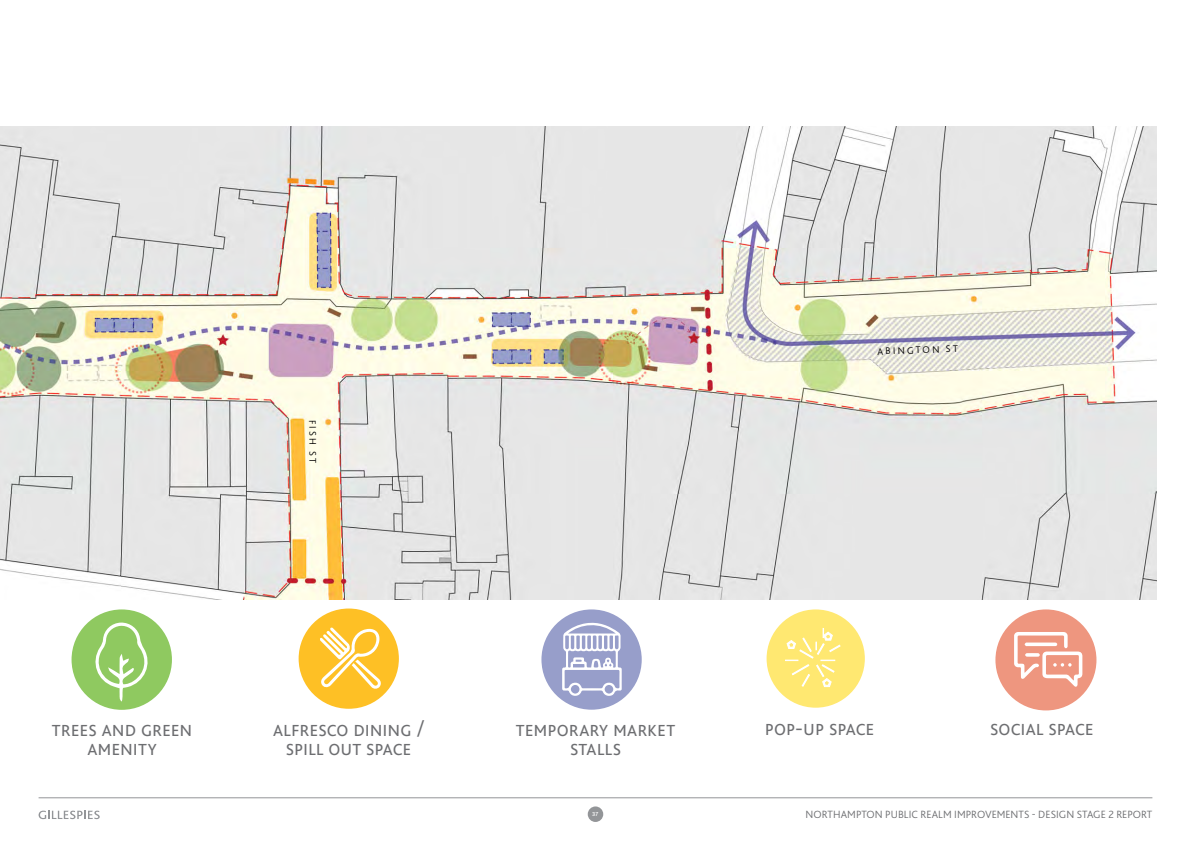
<style>
.page{position:relative;width:1191px;height:842px;background:#fff}
.page>*{position:absolute;margin:0;border:0;box-sizing:border-box;transform-origin:0 0}
.t1{font:300 22.8px/18.9px "Bliss 2";color:#6d6e71}
.t2{font:300 11px "Bliss 2";letter-spacing:.005em;color:#6d6e71}
.t3{font:300 10px "Bliss 2";color:#000}
.t4{font:500 6px "Bliss 2";color:#fff}
</style>
<div class="page">
<div style="left:588px;top:806px;width:15px;height:16px;background:#939598;border-radius:50%"></div>
<svg style="left:39px;top:811px;width:61px;height:8px"></svg>
<hr style="left:39px;top:798px;width:1113px;height:1px;background:#939598">
<img style="left:0;top:127px;width:1156px;height:473px">
<div style="left:541px;top:609px;width:100px;height:101px;background:#979eca;border-radius:50%"></div>
<svg style="left:562px;top:622px;width:60px;height:74px"></svg>
<div style="left:72px;top:609px;width:100px;height:101px;background:#8fc960;border-radius:50%"></div>
<svg style="left:90px;top:622px;width:63px;height:80px"></svg>
<div style="left:299px;top:608px;width:100px;height:101px;background:#fec025;border-radius:50%"></div>
<svg style="left:320px;top:627px;width:61px;height:62px"></svg>
<div style="left:995px;top:609px;width:101px;height:101px;background:#ee967f;border-radius:50%"></div>
<svg style="left:1014px;top:632px;width:68px;height:55px"></svg>
<div style="left:766px;top:609px;width:99px;height:99px;background:#ffe871;border-radius:50%"></div>
<div style="left:829px;top:645px;width:11px;height:7px;border:1px solid #fff"></div>
<svg style="left:785px;top:628px;width:50px;height:60px"></svg>
<p class="t3" style="left:319px;top:420px;width:45px;rotate:90deg">FISH ST</p>
<p class="t3" style="left:877px;top:345px;width:82px;rotate:-2deg">ABINGTON ST</p>
<p class="t1" style="left:286px;top:718px;width:140px;text-indent:-13px">Alfresco dining /<br>SPI LL OUT SPACE</p>
<p class="t1" style="left:516px;top:718px;width:146px;text-align:center">Temporary MARKET stalls</p>
<p class="t1" style="left:765px;top:717px;width:111px">pop-up space</p>
<p class="t1" style="left:52px;top:718px;width:142px">Trees and green</p>
<p class="t1" style="left:990px;top:718px;width:105px">social space</p>
<p class="t1" style="left:87px;top:737px;width:71px">amenity</p>
<p class="t4" style="left:592px;top:810px;width:8px">37</p>
<p class="t2" style="left:805px;top:807px;width:348px">NORTHAMPTON PUBLIC REALM IMPROVEMENTS - DESIGN STAGE 2 REPORT</p>
</div>
